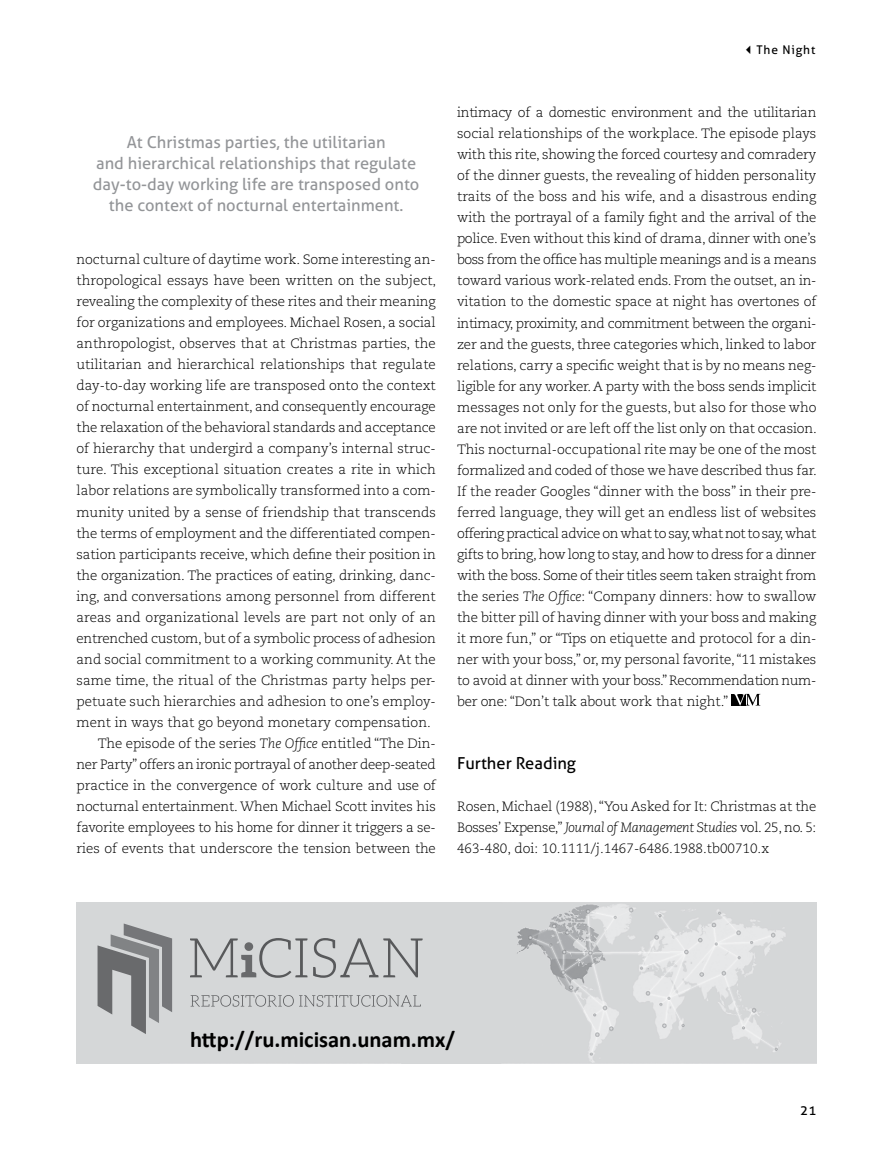
<style>
.page{position:relative;width:893px;height:1149px;background:#fff}
.page>*{position:absolute;margin:0;border:0;box-sizing:border-box;transform-origin:0 0}
.t1{font:700 22.5px "Calibri";color:#000}
.t2{font:16.5px/21px "Aller";color:#939598;text-align:center}
.t3{font:16.5px "Aller";color:#000}
.t4{font:300 13.5px/21px "Caecilia LT Std";letter-spacing:-.005em;color:#000;text-align:justify}
.t5{font:13.5px "Aller";color:#000}
.t6{font:12px "Aller";letter-spacing:.07em;color:#000}
.s1{font-style:italic}
</style>
<div class="page">
<div style="left:731px;top:693px;width:15px;height:12px;background:#000"></div>
<svg style="left:734px;top:693px;width:26px;height:12px"></svg>
<img style="left:77px;top:902px;width:739px;height:161px">
<svg style="left:190px;top:937px;width:117px;height:40px;background:#babbbd"></svg>
<svg style="left:313px;top:937px;width:110px;height:40px;background:#bcbebf"></svg>
<svg style="left:191px;top:994px;width:230px;height:12px;background:#c0c2c3"></svg>
<svg style="left:98px;top:923px;width:74px;height:110px;background:#9c9e9f"></svg>
<p class="t2" style="left:93px;top:131px;width:328px">At Christmas parties, the utilitarian<br>and hierarchical relationships that regulate day-to-day working life are transposed onto the context of nocturnal entertainment.</p>
<p class="t4" style="left:77px;top:249px;width:361px">nocturnal culture of daytime work. Some interesting an-</p>
<p class="t4" style="left:77px;top:270px;width:361px">thropological essays have been written on the subject,</p>
<p class="t4" style="left:77px;top:291px;width:361px">revealing the complexity of these rites and their meaning</p>
<p class="t4" style="left:77px;top:312px;width:361px">for organizations and employees. Michael Rosen, a social</p>
<p class="t4" style="left:77px;top:333px;width:361px">anthropologist, observes that at Christmas parties, the</p>
<p class="t4" style="left:77px;top:354px;width:361px">utilitarian and hierarchical relationships that regulate</p>
<p class="t4" style="left:77px;top:375px;width:361px">day-to-day working life are transposed onto the context</p>
<p class="t4" style="left:77px;top:396px;width:361px">of nocturnal entertainment, and consequently encourage</p>
<p class="t4" style="left:77px;top:417px;width:361px">the relaxation of the behavioral standards and acceptance</p>
<p class="t4" style="left:77px;top:438px;width:361px">of hierarchy that undergird a company’s internal struc-</p>
<p class="t4" style="left:77px;top:459px;width:361px">ture. This exceptional situation creates a rite in which</p>
<p class="t4" style="left:77px;top:480px;width:361px">labor relations are symbolically transformed into a com-</p>
<p class="t4" style="left:77px;top:501px;width:361px">munity united by a sense of friendship that transcends</p>
<p class="t4" style="left:77px;top:522px;width:361px">the terms of employment and the differentiated compen-</p>
<p class="t4" style="left:77px;top:543px;width:361px">sation participants receive, which define their position in</p>
<p class="t4" style="left:77px;top:564px;width:361px">the organization. The practices of eating, drinking, danc-</p>
<p class="t4" style="left:77px;top:585px;width:361px">ing, and conversations among personnel from different</p>
<p class="t4" style="left:77px;top:606px;width:361px">areas and organizational levels are part not only of an</p>
<p class="t4" style="left:77px;top:627px;width:361px">entrenched custom, but of a symbolic process of adhesion</p>
<p class="t4" style="left:77px;top:648px;width:361px">and social commitment to a working community. At the</p>
<p class="t4" style="left:77px;top:669px;width:361px">same time, the ritual of the Christmas party helps per-</p>
<p class="t4" style="left:77px;top:690px;width:361px">petuate such hierarchies and adhesion to one’s employ-</p>
<p class="t4" style="left:77px;top:711px;width:356px">ment in ways that go beyond monetary compensation.</p>
<p class="t4" style="left:98px;top:732px;width:340px">The episode of the series <span class="s1">The Office</span> entitled “The Din-</p>
<p class="t4" style="left:77px;top:753px;width:361px">ner Party” offers an ironic portrayal of another deep-seated</p>
<p class="t4" style="left:77px;top:774px;width:361px">practice in the convergence of work culture and use of</p>
<p class="t4" style="left:77px;top:795px;width:361px">nocturnal entertainment. When Michael Scott invites his</p>
<p class="t4" style="left:77px;top:816px;width:361px">favorite employees to his home for dinner it triggers a se-</p>
<p class="t4" style="left:77px;top:837px;width:361px">ries of events that underscore the tension between the</p>
<p class="t6" style="left:743px;top:43px;width:74px">✓The Night</p>
<p class="t4" style="left:457px;top:102px;width:361px">intimacy of a domestic environment and the utilitarian social relationships of the workplace. The episode plays with this rite, showing the forced courtesy and comradery of the dinner guests, the revealing of hidden personality traits of the boss and his wife, and a disastrous ending with the portrayal of a family fight and the arrival of the police. Even without this kind of drama, dinner with one’s boss from the office has multiple meanings and is a means toward various work-related ends. From the outset, an in&shy;vitation to the domestic space at night has overtones of intimacy, proximity, and commitment between the organi&shy;zer and the guests, three categories which, linked to labor relations, carry a specific weight that is by no means neg&shy;ligible for any worker. A party with the boss sends implicit messages not only for the guests, but also for those who are not invited or are left off the list only on that occasion.<br>This nocturnal-occupational rite may be one of the most formalized and coded of those we have described thus far.<br>If the reader Googles “dinner with the boss” in their pre&shy;ferred language, they will get an endless list of websites offering practical advice on what to say, what not to say, what gifts to bring, how long to stay, and how to dress for a dinner with the boss. Some of their titles seem taken straight from the series <span class="s1">The Office</span>: “Company dinners: how to swallow the bitter pill of having dinner with your boss and making it more fun,” or “Tips on etiquette and protocol for a din&shy;ner with your boss,” or, my personal favorite, “11 mistakes to avoid at dinner with your boss.” Recommendation num&shy;ber one: “Don’t talk about work that night.”</p>
<p class="t3" style="left:457px;top:752px;width:120px">Further Reading</p>
<p class="t4" style="left:457px;top:795px;width:361px">Rosen, Michael (1988), “You Asked for It: Christmas at the Bosses’ Expense,” <span class="s1">Journal of Management Studies</span> vol. 25, no. 5:<br>463-480, doi: 10.1111/j.1467-6486.1988.tb00710.x</p>
<h1 class="t1" style="left:190px;top:1022px;width:266px">http://ru.micisan.unam.mx/</h1>
<p class="t5" style="left:800px;top:1101px;width:18px">21</p>
</div>
